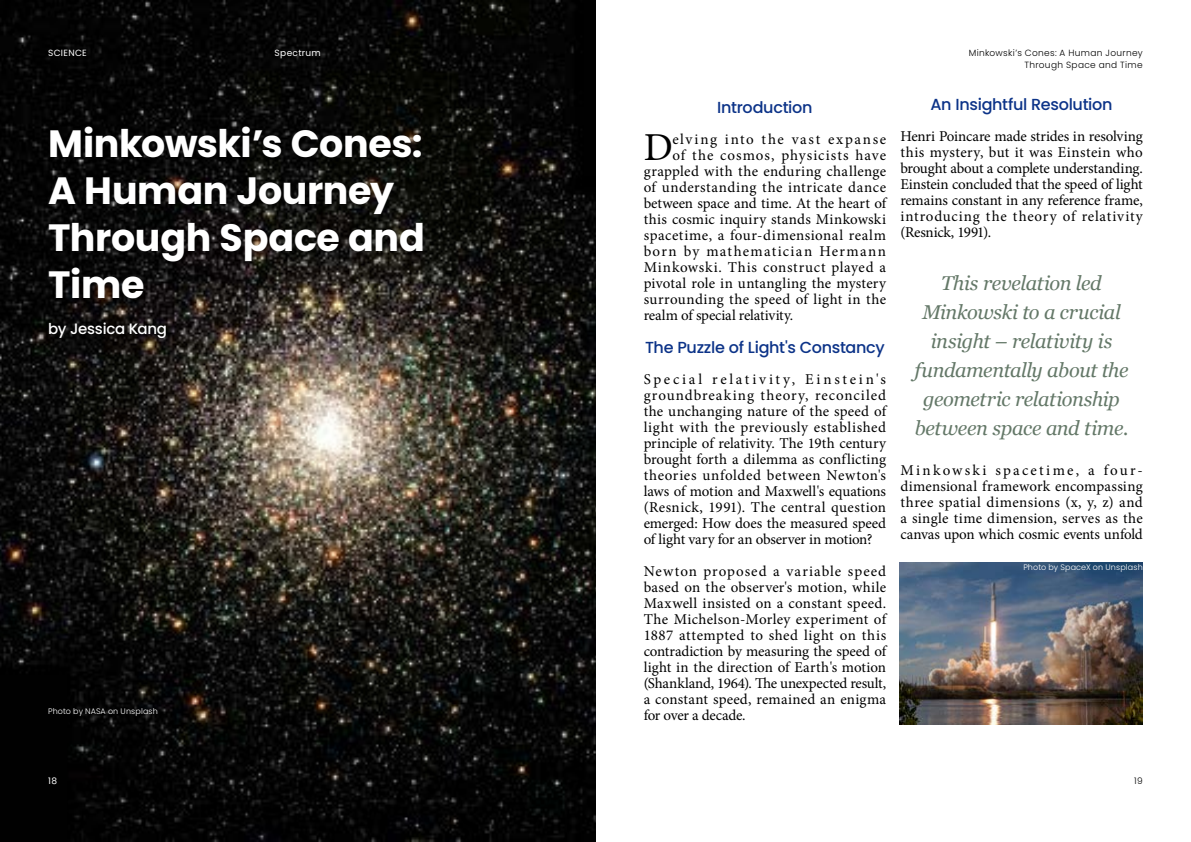
<style>
.page{position:relative;width:1191px;height:842px;background:#fff}
.page>*{position:absolute;margin:0;border:0;box-sizing:border-box;transform-origin:0 0}
.t1{font:39.6px "Minion Pro";color:#000}
.t2{font:700 38px/47px "Poppins";letter-spacing:-.01em;color:#fff}
.t3{font:italic 20px/29px "Georgia";letter-spacing:-.02em;color:#647868;text-align:center}
.t4{font:500 16px "Poppins";letter-spacing:-.02em;color:#0c3388}
.t5{font:15px/16px "Minion Pro";letter-spacing:.02em;color:#000;text-align:justify}
.t6{font:15px "Minion Pro";letter-spacing:-.005em;color:#000}
.t7{font:15px "Minion Pro";letter-spacing:.045em;color:#000}
.t8{font:15px "Minion Pro";letter-spacing:.065em;color:#000}
.t9{font:15px "Minion Pro";letter-spacing:.08em;color:#000}
.t10{font:15px "Minion Pro";letter-spacing:-.01em;color:#000}
.t11{font:15px "Minion Pro";letter-spacing:.105em;color:#000}
.t12{font:500 15px "Poppins";letter-spacing:-.02em;color:#fff}
.t13{font:300 9px/12px "Poppins";letter-spacing:.04em;color:#000;text-align:right}
.t14{font:9px "Poppins";letter-spacing:.03em;color:#fff}
.t15{font:300 8px "Poppins";letter-spacing:.015em;color:#fff}
</style>
<div class="page">
<img style="left:0;top:0;width:595px;height:842px">
<div style="left:46px;top:123px;width:384px;height:183px;background:#000;opacity:.75"></div>
<div style="left:46px;top:319px;width:128px;height:26px;background:#000;opacity:.75"></div>
<img style="left:900px;top:563px;width:242px;height:162px">
<p class="t14" style="left:48px;top:47px;width:40px">SCIENCE</p>
<p class="t14" style="left:275px;top:47px;width:48px">Spectrum</p>
<h2 class="t2" style="left:48px;top:121px;width:378px">Minkowski’s Cones:<br>A Human Journey<br>Through Space and<br>Time</h2>
<p class="t12" style="left:48px;top:320px;width:120px">by Jessica Kang</p>
<p class="t15" style="left:48px;top:706px;width:111px">Photo by NASA on Unsplash</p>
<p class="t4" style="left:717px;top:98px;width:97px">Introduction</p>
<h1 class="t1" style="left:643px;top:121px;width:31px">D</h1>
<p class="t11" style="left:672px;top:129px;width:215px">elving into the vast expanse</p>
<p class="t8" style="left:672px;top:145px;width:215px">of the cosmos, physicists have</p>
<p class="t5" style="left:643px;top:163px;width:244px">grappled with the enduring challenge</p>
<p class="t5" style="left:643px;top:179px;width:244px">of understanding the intricate dance</p>
<p class="t6" style="left:643px;top:193px;width:244px">between space and time. At the heart of</p>
<p class="t5" style="left:643px;top:211px;width:244px">this cosmic inquiry stands Minkowski</p>
<p class="t5" style="left:643px;top:227px;width:244px">spacetime, a four-dimensional realm</p>
<p class="t9" style="left:643px;top:241px;width:244px">born by mathematician Hermann</p>
<p class="t7" style="left:643px;top:257px;width:244px">Minkowski. This construct played a</p>
<p class="t5" style="left:643px;top:275px;width:244px">pivotal role in untangling the mystery</p>
<p class="t5" style="left:643px;top:291px;width:244px">surrounding the speed of light in the</p>
<p class="t10" style="left:643px;top:305px;width:151px">realm of special relativity.</p>
<p class="t4" style="left:645px;top:338px;width:241px">The Puzzle of Light's Constancy</p>
<p class="t5" style="left:643px;top:371px;width:244px">Special relativity, Einstein's groundbreaking theory, reconciled the unchanging nature of the speed of light with the previously established principle of relativity. The 19th century brought forth a dilemma as conflicting theories unfolded between Newton's laws of motion and Maxwell's equations (Resnick, 1991). The central question emerged: How does the measured speed of light vary for an observer in motion?</p>
<p class="t5" style="left:643px;top:563px;width:244px">Newton proposed a variable speed based on the observer's motion, while Maxwell insisted on a constant speed.<br>The Michelson-Morley experiment of 1887 attempted to shed light on this contradiction by measuring the speed of light in the direction of Earth's motion (Shankland, 1964). The unexpected result, a constant speed, remained an enigma for over a decade.</p>
<p class="t13" style="left:968px;top:47px;width:176px">Minkowski’s Cones: A Human Journey<br>Through Space and Time</p>
<p class="t4" style="left:930px;top:95px;width:183px">An Insightful Resolution</p>
<p class="t5" style="left:900px;top:128px;width:244px">Henri Poincare made strides in resolving this mystery, but it was Einstein who brought about a complete understanding.<br>Einstein concluded that the speed of light remains constant in any reference frame, introducing the theory of relativity (Resnick, 1991).</p>
<h3 class="t3" style="left:914px;top:267px;width:215px">This revelation led<br>Minkowski to a crucial insight – relativity is fundamentally about the geometric relationship between space and time.</h3>
<p class="t5" style="left:900px;top:462px;width:244px">Minkowski spacetime, a four&shy;dimensional framework encompassing three spatial dimensions (x, y, z) and a single time dimension, serves as the canvas upon which cosmic events unfold</p>
<p class="t15" style="left:1023px;top:562px;width:121px">Photo by SpaceX on Unsplash</p>
<p class="t14" style="left:48px;top:775px;width:10px">18</p>
<p class="t13" style="left:1134px;top:775px;width:10px">19</p>
</div>
